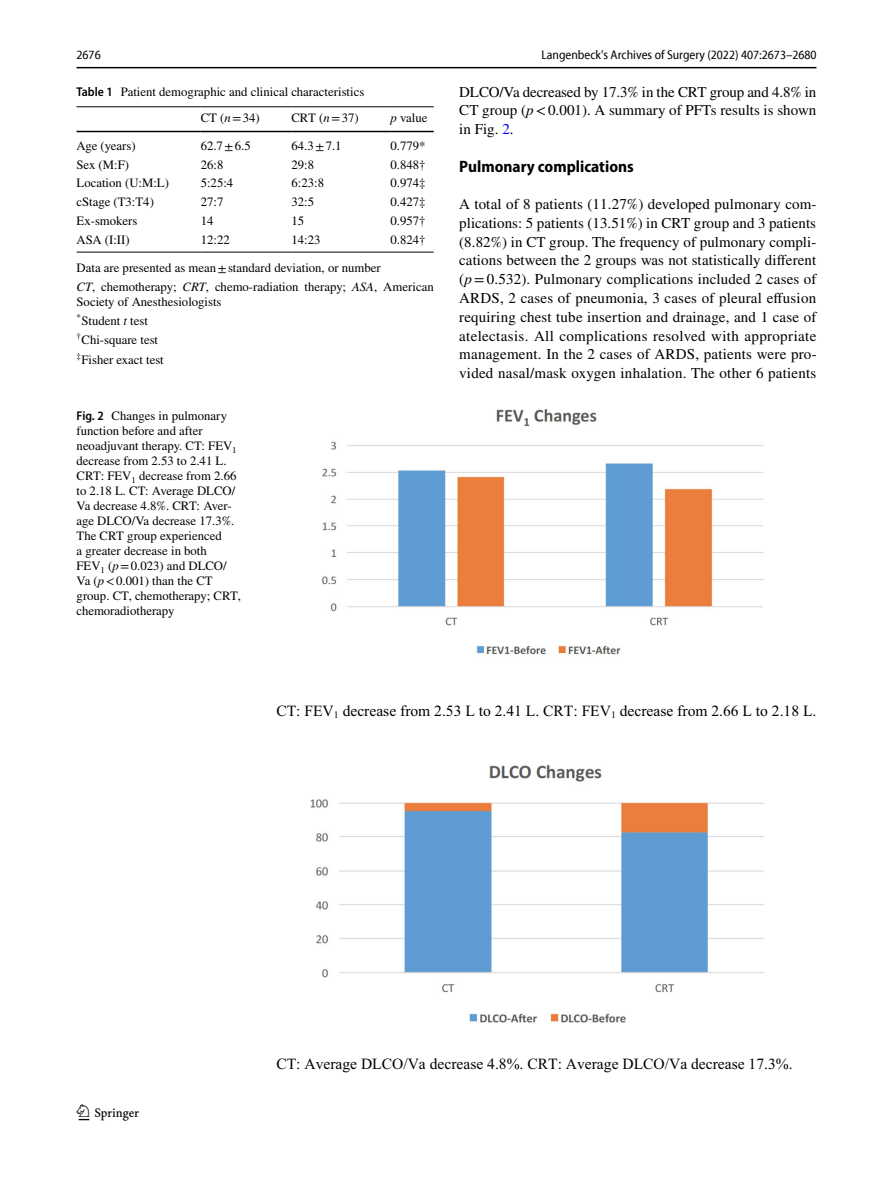
<style>
.page{position:relative;width:893px;height:1187px;background:#fff}
.page>*{position:absolute;margin:0;border:0;box-sizing:border-box;transform-origin:0 0}
.t1{font:22.5px "Springnew Regular 2";color:#000}
.t2{font:700 semi-condensed 16.5px "Myriad Pro";color:#000}
.t3{font:15.6px "Times New Roman";color:#000}
.t4{font:15px/18.8px "STIX";letter-spacing:.005em;color:#000;text-align:justify}
.t5{font:12.75px/15px "STIX";color:#000}
.t6{font:semi-condensed 12.75px "Myriad Pro Unic";color:#000}
.s1{font-family:"Myriad Pro";font-weight:600;font-stretch:semi-condensed}
.s2{font-style:italic}
.s3{color:#00f}
</style>
<div class="page">
<hr style="left:77px;top:67px;width:739px;height:1px;background:#000">
<hr style="left:77px;top:106px;width:124px;height:1px;background:#000">
<hr style="left:77px;top:131px;width:124px;height:1px;background:#000">
<hr style="left:201px;top:106px;width:90px;height:1px;background:#000">
<hr style="left:201px;top:131px;width:90px;height:1px;background:#000">
<hr style="left:291px;top:106px;width:99px;height:1px;background:#000">
<hr style="left:291px;top:131px;width:99px;height:1px;background:#000">
<hr style="left:390px;top:106px;width:44px;height:1px;background:#000">
<hr style="left:390px;top:131px;width:44px;height:1px;background:#000">
<hr style="left:77px;top:252px;width:124px;height:1px;background:#000">
<hr style="left:201px;top:252px;width:90px;height:1px;background:#000">
<hr style="left:291px;top:252px;width:99px;height:1px;background:#000">
<hr style="left:390px;top:252px;width:44px;height:1px;background:#000">
<img style="left:311px;top:410px;width:453px;height:612px">
<p class="t6" style="left:77px;top:50px;width:26px">2676</p>
<p class="t6" style="left:541px;top:50px;width:277px">Langenbeck's Archives of Surgery (2022) 407:2673–2680</p>
<p class="t5" style="left:77px;top:85px;width:289px"><span class="s1">Table 1</span> Patient demographic and clinical characteristics</p>
<p class="t5" style="left:201px;top:111px;width:61px">CT (<span class="s2">n</span>=34)</p>
<p class="t5" style="left:291px;top:111px;width:69px">CRT (<span class="s2">n</span>=37)</p>
<p class="t5" style="left:390px;top:111px;width:38px"><span class="s2">p</span> value</p>
<p class="t5" style="left:77px;top:139px;width:61px">Age (years)</p>
<p class="t5" style="left:201px;top:139px;width:52px">62.7±6.5</p>
<p class="t5" style="left:291px;top:139px;width:52px">64.3±7.1</p>
<p class="t5" style="left:390px;top:139px;width:37px">0.779*</p>
<p class="t5" style="left:77px;top:158px;width:54px">Sex (M:F)</p>
<p class="t5" style="left:201px;top:158px;width:24px">26:8</p>
<p class="t5" style="left:291px;top:158px;width:24px">29:8</p>
<p class="t5" style="left:390px;top:158px;width:37px">0.848†</p>
<p class="t5" style="left:77px;top:176px;width:94px">Location (U:M:L)</p>
<p class="t5" style="left:201px;top:176px;width:34px">5:25:4</p>
<p class="t5" style="left:291px;top:176px;width:34px">6:23:8</p>
<p class="t5" style="left:390px;top:176px;width:37px">0.974‡</p>
<p class="t5" style="left:77px;top:195px;width:79px">cStage (T3:T4)</p>
<p class="t5" style="left:201px;top:195px;width:24px">27:7</p>
<p class="t5" style="left:291px;top:195px;width:24px">32:5</p>
<p class="t5" style="left:390px;top:195px;width:37px">0.427‡</p>
<p class="t5" style="left:77px;top:214px;width:62px">Ex-smokers</p>
<p class="t5" style="left:201px;top:214px;width:14px">14</p>
<p class="t5" style="left:291px;top:214px;width:14px">15</p>
<p class="t5" style="left:390px;top:214px;width:37px">0.957†</p>
<p class="t5" style="left:77px;top:233px;width:55px">ASA (I:II)</p>
<p class="t5" style="left:201px;top:233px;width:31px">12:22</p>
<p class="t5" style="left:291px;top:233px;width:31px">14:23</p>
<p class="t5" style="left:391px;top:233px;width:37px">0.824†</p>
<p class="t5" style="left:77px;top:258px;width:359px;line-height:19.2px">Data are presented as mean±standard deviation, or number<br><span class="s2">CT</span>, chemotherapy; <span class="s2">CRT</span>, chemo-radiation therapy; <span class="s2">ASA</span>, American</p>
<p class="t5" style="left:77px;top:293px;width:146px;line-height:19.2px">Society of Anesthesiologists <sup>*</sup>Student <span class="s2">t</span> test<br><sup>†</sup>Chi-square test<br><sup>‡</sup>Fisher exact test</p>
<p class="t5" style="left:77px;top:408px;width:166px"><span class="s1">Fig. 2</span> Changes in pulmonary function before and after neoadjuvant therapy. CT: FEV<sub>1 </sub>decrease from 2.53 to 2.41 L.<br>CRT: FEV<sub>1</sub> decrease from 2.66 to 2.18 L. CT: Average DLCO/<br>Va decrease 4.8%. CRT: Aver&shy;age DLCO/Va decrease 17.3%.<br>The CRT group experienced<br>a greater decrease in both<br>FEV<sub>1</sub> (<span class="s2">p</span>=0.023) and DLCO/<br>Va (<span class="s2">p</span>&lt;0.001) than the CT group. CT, chemotherapy; CRT, chemoradiotherapy</p>
<p class="t4" style="left:459px;top:83px;width:359px">DLCO/Va decreased by 17.3% in the CRT group and 4.8% in CT group (<span class="s2">p</span>&lt;0.001). A summary of PFTs results is shown in Fig. <span class="s3">2</span>.</p>
<p class="t2" style="left:459px;top:157px;width:176px">Pulmonary complications</p>
<p class="t4" style="left:459px;top:196px;width:359px">A total of 8 patients (11.27%) developed pulmonary com&shy;plications: 5 patients (13.51%) in CRT group and 3 patients (8.82%) in CT group. The frequency of pulmonary compli&shy;cations between the 2 groups was not statistically different (<span class="s2">p</span>=0.532). Pulmonary complications included 2 cases of ARDS, 2 cases of pneumonia, 3 cases of pleural effusion requiring chest tube insertion and drainage, and 1 case of atelectasis. All complications resolved with appropriate management. In the 2 cases of ARDS, patients were pro&shy;vided nasal/mask oxygen inhalation. The other 6 patients</p>
<p class="t3" style="left:276px;top:700px;width:542px">CT: FEV<sub>1</sub> decrease from 2.53 L to 2.41 L. CRT: FEV<sub>1</sub> decrease from 2.66 L to 2.18 L.</p>
<h1 class="t1" style="left:79px;top:1104px;width:62px">1 3</h1>
<p class="t3" style="left:276px;top:1053px;width:518px">CT: Average DLCO/Va decrease 4.8%. CRT: Average DLCO/Va decrease 17.3%.</p>
</div>
